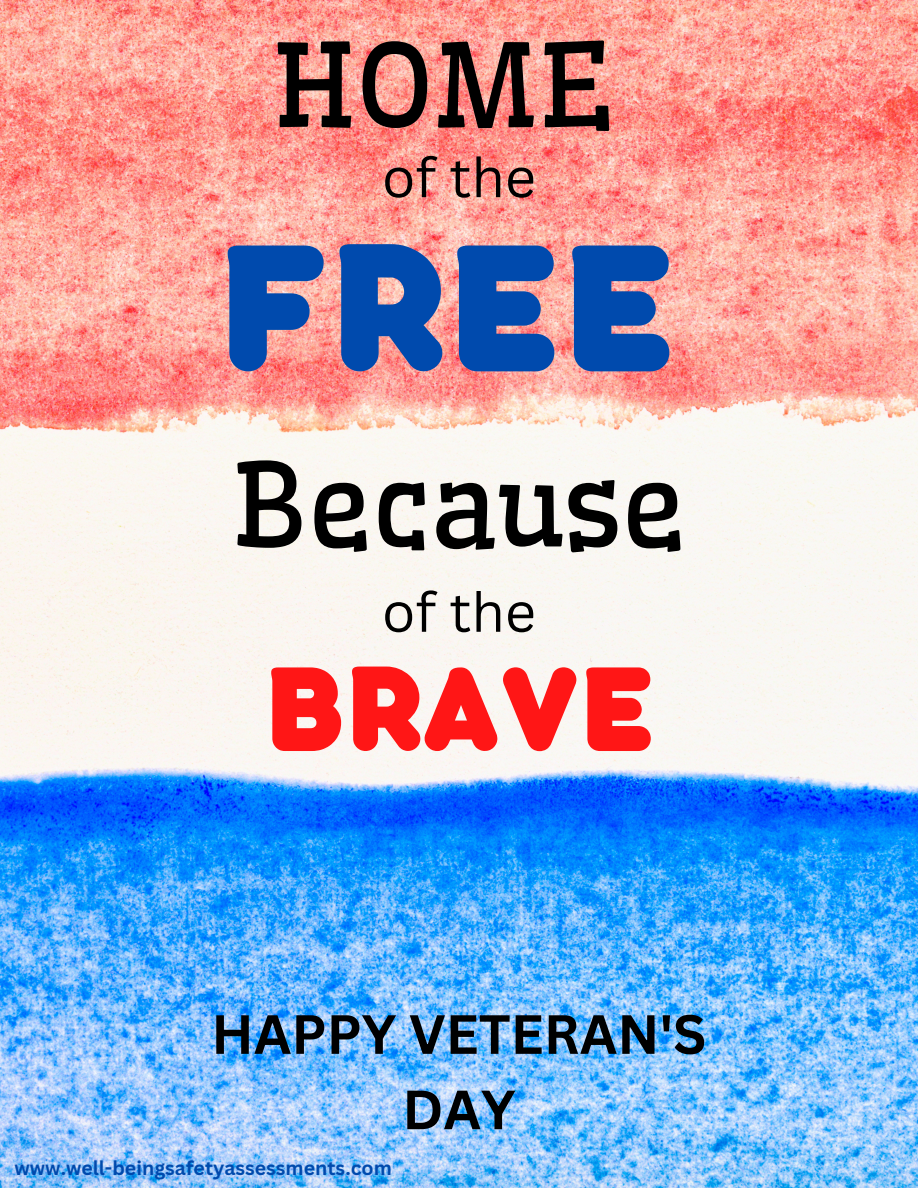
<style>
.page{position:relative;width:918px;height:1188px;background:#fff}
.page>*{position:absolute;margin:0;border:0;box-sizing:border-box;transform-origin:0 0}
.t1{font:800 192px "Bubbleboddy Neue";color:#004aad}
.t2{font:800 127.5px "Bubbleboddy Neue";color:#ff1616}
.t3{font:114.6px "Wellfleet";color:#000}
.t4{font:114px "Wellfleet";color:#000}
.t5{font:700 54px/75.3px "Canva Sans";color:#000;text-align:center}
.t6{font:54px "Canva Sans";color:#000}
.t7{font:700 19.5px "Canva Sans";color:#004aad}
</style>
<div class="page">
<img style="left:0;top:0;width:918px;height:1188px">
<h3 class="t3" style="left:271px;top:14px;width:345px">HOME</h3>
<h3 class="t6" style="left:382px;top:140px;width:155px">of the</h3>
<h1 class="t1" style="left:216px;top:247px;width:461px">FREE</h1>
<h3 class="t4" style="left:231px;top:435px;width:458px">Because</h3>
<h3 class="t6" style="left:382px;top:574px;width:155px">of the</h3>
<h2 class="t2" style="left:263px;top:669px;width:393px">BRAVE</h2>
<h3 class="t5" style="left:211px;top:995px;width:496px">HAPPY VETERAN'S<br>DAY</h3>
<p class="t7" style="left:15px;top:1154px;width:379px">www.well-beingsafetyassessments.com</p>
</div>
